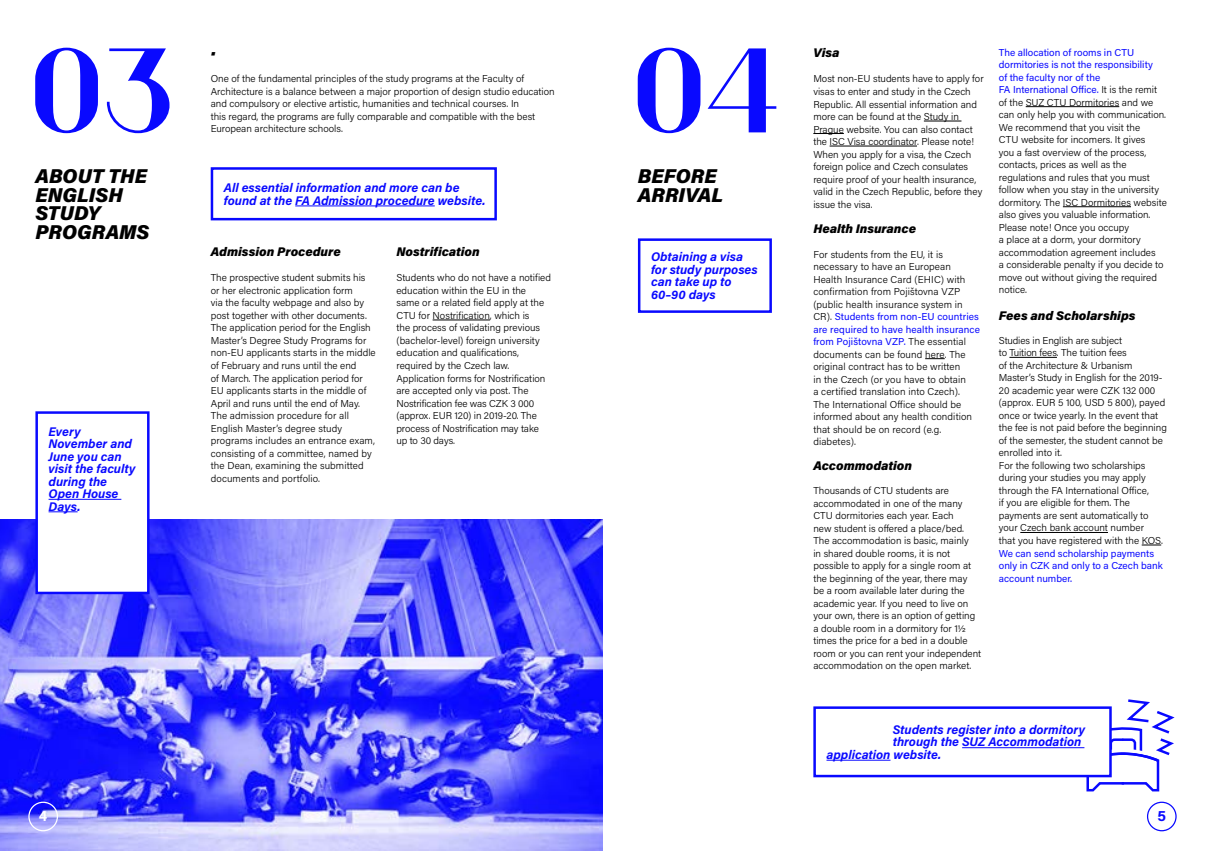
<style>
.page{position:relative;width:1205px;height:851px;background:#fff}
.page>*{position:absolute;margin:0;border:0;box-sizing:border-box;transform-origin:0 0}
.t1{font:700 127.5px "Athens";color:#0909ff}
.t2{font:italic 900 20px/18.8px "Acumin Pro";letter-spacing:.005em;color:#000}
.t3{font:700 14.38px "Acumin Pro";color:#fff}
.t4{font:700 14.38px "Acumin Pro";color:#0909ff}
.t5{font:italic 700 12.5px/12.5px "Acumin Pro";color:#0909ff}
.t6{font:italic 900 12.5px "Acumin Pro";color:#000}
.t7{font:300 10px/12.5px "Acumin Pro";color:#000}
.t8{font:10px/12.5px "Acumin Pro";color:#0909ff}
.s1{font-weight:400;color:#0909ff}
</style>
<div class="page">
<img style="left:0;top:519px;width:602px;height:331px">
<div style="left:1147px;top:801px;width:29px;height:30px;border:1px solid #0909ff;border-radius:50%"></div>
<div style="left:28px;top:801px;width:30px;height:30px;border:1px solid #fff;border-radius:50%"></div>
<svg style="left:1085px;top:699px;width:90px;height:93px"></svg>
<div style="left:37px;top:412px;width:111px;height:181px;background:#fff"></div>
<hr style="left:49px;top:499px;width:72px;height:1px;background:#0909ff">
<svg style="left:49px;top:511px;width:29px;height:1px"></svg>
<div style="left:35px;top:411px;width:115px;height:183px;border:2px solid #0909ff"></div>
<hr style="left:295px;top:205px;width:140px;height:1px;background:#0909ff">
<div style="left:211px;top:167px;width:286px;height:53px;border:2px solid #0909ff"></div>
<hr style="left:924px;top:121px;width:37px;height:1px;background:#000">
<hr style="left:813px;top:133px;width:31px;height:1px;background:#000">
<hr style="left:829px;top:146px;width:88px;height:1px;background:#000">
<svg style="left:925px;top:358px;width:20px;height:1px"></svg>
<hr style="left:1026px;top:106px;width:93px;height:1px;background:#000">
<hr style="left:1063px;top:206px;width:68px;height:1px;background:#000">
<hr style="left:1009px;top:357px;width:48px;height:1px;background:#000">
<hr style="left:1020px;top:532px;width:88px;height:1px;background:#000">
<svg style="left:1141px;top:544px;width:20px;height:1px"></svg>
<div style="left:814px;top:707px;width:296px;height:69px;background:#fff"></div>
<hr style="left:962px;top:747px;width:122px;height:1px;background:#0909ff">
<hr style="left:826px;top:759px;width:64px;height:1px;background:#0909ff">
<div style="left:813px;top:706px;width:298px;height:71px;border:2px solid #0909ff"></div>
<hr style="left:433px;top:319px;width:57px;height:1px;background:#000">
<div style="left:638px;top:238px;width:134px;height:75px;border:2px solid #0909ff"></div>
<h1 class="t1" style="left:25px;top:2px;width:155px">03</h1>
<h2 class="t2" style="left:35px;top:165px;width:115px">ABOUT THE<br>ENGLISH<br>STUDY<br>PROGRAMS</h2>
<p class="t5" style="left:49px;top:424px;width:88px">Every<br>November and<br>June you can visit the faculty during the<br>Open House<br>Days.</p>
<p class="t6" style="left:211px;top:44px;width:7px">•</p>
<p class="t7" style="left:211px;top:72px;width:346px">One of the fundamental principles of the study programs at the Faculty of Architecture is a balance between a major proportion of design studio education and compulsory or elective artistic, humanities and technical courses. In<br>this regard, the programs are fully comparable and compatible with the best European architecture schools.</p>
<p class="t5" style="left:224px;top:181px;width:263px">All essential information and more can be found at the FA Admission procedure website.</p>
<p class="t6" style="left:211px;top:243px;width:131px">Admission Procedure</p>
<p class="t7" style="left:211px;top:271px;width:166px">The prospective student submits his or her electronic application form<br>via the faculty webpage and also by post together with other documents.<br>The application period for the English Master’s Degree Study Programs for non-EU applicants starts in the middle of February and runs until the end<br>of March. The application period for EU applicants starts in the middle of April and runs until the end of May.<br>The admission procedure for all English Master’s degree study programs includes an entrance exam, consisting of a committee, named by the Dean, examining the submitted documents and portfolio.</p>
<p class="t6" style="left:396px;top:243px;width:85px">Nostrification</p>
<p class="t7" style="left:396px;top:271px;width:156px">Students who do not have a notified education within the EU in the same or a related field apply at the<br>CTU for Nostrification, which is<br>the process of validating previous (bachelor-level) foreign university education and qualifications, required by the Czech law.<br>Application forms for Nostrification are accepted only via post. The<br>Nostrification fee was CZK 3 000 (approx. EUR 120) in 2019-20. The process of Nostrification may take up to 30 days.</p>
<h1 class="t1" style="left:627px;top:2px;width:156px">04</h1>
<h2 class="t2" style="left:638px;top:165px;width:87px">BEFORE<br>ARRIVAL</h2>
<p class="t5" style="left:651px;top:250px;width:108px">Obtaining a visa for study purposes can take up to<br>60–90 days</p>
<p class="t6" style="left:813px;top:44px;width:28px">Visa</p>
<p class="t7" style="left:813px;top:72px;width:172px">Most non-EU students have to apply for visas to enter and study in the Czech Republic. All essential information and more can be found at the Study in Prague website. You can also contact the ISC Visa coordinator. Please note!<br>When you apply for a visa, the Czech foreign police and Czech consulates require proof of your health insurance, valid in the Czech Republic, before they issue the visa.</p>
<p class="t6" style="left:813px;top:219px;width:104px">Health Insurance</p>
<p class="t7" style="left:813px;top:247px;width:168px">For students from the EU, it is necessary to have an European<br>Health Insurance Card (EHIC) with confirmation from Pojištovna VZP (public health insurance system in<br>CR). <span class="s1">Students from non-EU countries are required to have health insurance from Pojištovna VZP.</span> The essential documents can be found here. The original contract has to be written<br>in the Czech (or you have to obtain<br>a certified translation into Czech).<br>The International Office should be informed about any health condition that should be on record (e.g. diabetes).</p>
<p class="t6" style="left:813px;top:457px;width:100px">Accommodation</p>
<p class="t7" style="left:813px;top:484px;width:169px">Thousands of CTU students are accommodated in one of the many CTU dormitories each year. Each<br>new student is offered a place/bed.<br>The accommodation is basic, mainly<br>in shared double rooms, it is not possible to apply for a single room at the beginning of the year, there may<br>be a room available later during the academic year. If you need to live on your own, there is an option of getting a double room in a dormitory for 1½ times the price for a bed in a double room or you can rent your independent accommodation on the open market.</p>
<p class="t7" style="left:999px;top:45px;width:169px"><span class="s1">The allocation of rooms in CTU dormitories is not the responsibility<br>of the faculty nor of the<br>FA International Office.</span> It is the remit of the SUZ CTU Dormitories and we can only help you with communication.<br>We recommend that you visit the<br>CTU website for incomers. It gives<br>you a fast overview of the process, contacts, prices as well as the regulations and rules that you must follow when you stay in the university dormitory. The ISC Dormitories website also gives you valuable information.<br>Please note! Once you occupy<br>a place at a dorm, your dormitory accommodation agreement includes<br>a considerable penalty if you decide to move out without giving the required notice.</p>
<p class="t6" style="left:999px;top:307px;width:138px">Fees and Scholarships</p>
<p class="t7" style="left:999px;top:333px;width:170px">Studies in English are subject<br>to Tuition fees. The tuition fees<br>of the Architecture &amp; Urbanism Master’s Study in English for the 2019- 20 academic year were CZK 132 000 (approx. EUR 5 100, USD 5 800), payed once or twice yearly. In the event that the fee is not paid before the beginning of the semester, the student cannot be enrolled into it.<br>For the following two scholarships during your studies you may apply through the FA International Office,<br>if you are eligible for them. The payments are sent automatically to your Czech bank account number<br>that you have registered with the KOS.</p>
<p class="t8" style="left:999px;top:546px;width:166px">We can send scholarship payments only in CZK and only to a Czech bank account number.</p>
<p class="t5" style="left:893px;top:722px;width:194px">Students register into a dormitory</p>
<p class="t5" style="left:893px;top:735px;width:190px">through the SUZ Accommodation</p>
<p class="t5" style="left:826px;top:747px;width:116px">application website.</p>
<h3 class="t3" style="left:39px;top:806px;width:10px">4</h3>
<h3 class="t4" style="left:1157px;top:806px;width:10px">5</h3>
</div>
